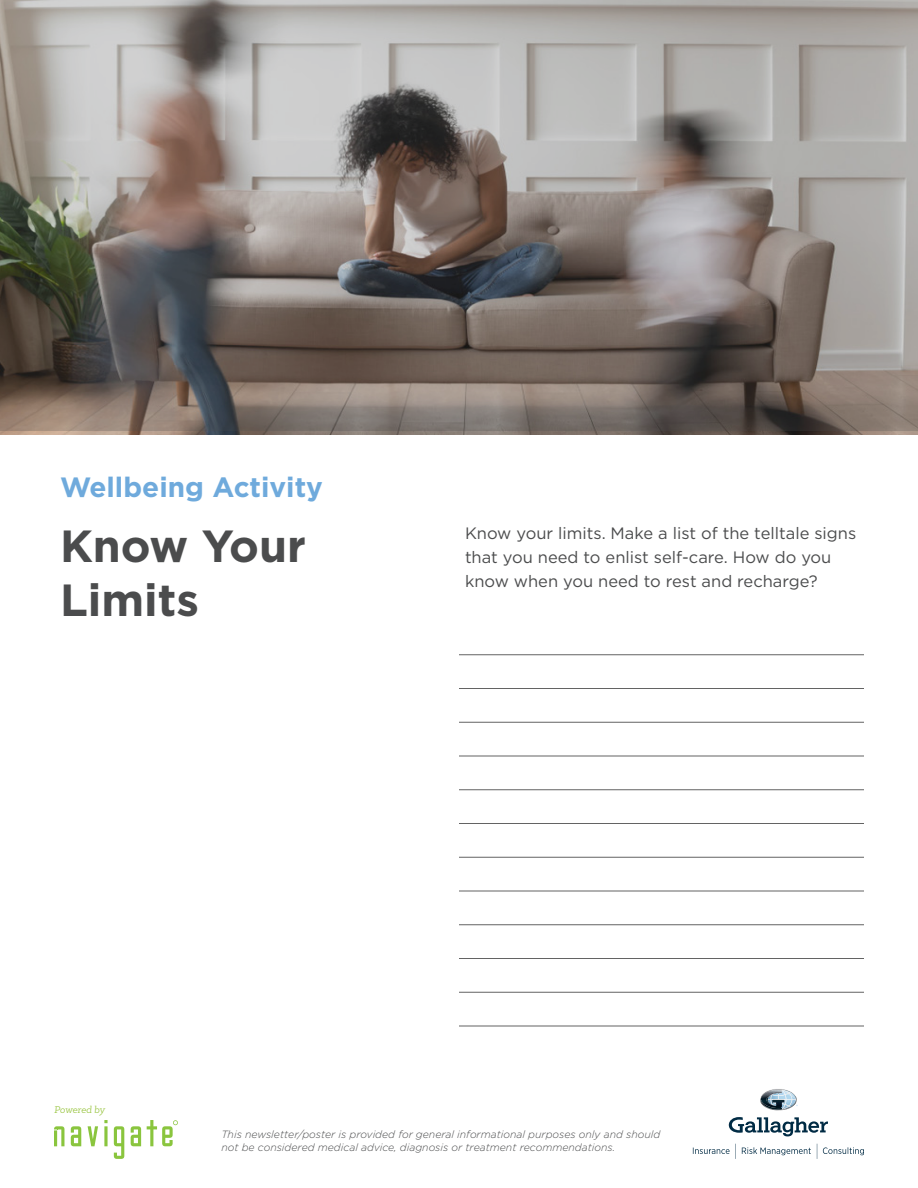
<style>
.page{position:relative;width:918px;height:1188px;background:#fff}
.page>*{position:absolute;margin:0;border:0;box-sizing:border-box;transform-origin:0 0}
.Header_for_body_copy{font:700 45px "Gotham";color:#4b4c4d}
.Header_for_body_copy-2{font:700 27.9px "Gotham";color:#6faadc}
.body_copy{font:16.5px/24px "Gotham";color:#4b4c4d}
.t1{font:italic 300 10.5px/12.6px "Gotham";color:#4b4c4d}
.t2{font:italic 300 9.75px "Newslab";letter-spacing:-.015em;color:#98c43f}
</style>
<div class="page">
<svg style="left:104px;top:1120px;width:4px;height:3px"></svg>
<svg style="left:71px;top:1126px;width:10px;height:20px"></svg>
<svg style="left:131px;top:1126px;width:10px;height:20px"></svg>
<svg style="left:114px;top:1126px;width:10px;height:33px"></svg>
<svg style="left:88px;top:1126px;width:10px;height:20px"></svg>
<svg style="left:104px;top:1126px;width:4px;height:20px"></svg>
<svg style="left:54px;top:1126px;width:10px;height:20px"></svg>
<svg style="left:147px;top:1120px;width:31px;height:26px"></svg>
<svg style="left:729px;top:1117px;width:99px;height:19px"></svg>
<svg style="left:742px;top:1147px;width:69px;height:8px"></svg>
<svg style="left:817px;top:1144px;width:47px;height:15px"></svg>
<svg style="left:693px;top:1144px;width:43px;height:15px"></svg>
<svg style="left:760px;top:1089px;width:38px;height:22px"></svg>
<svg style="left:0;top:0;width:918px;height:431px;background:#8d8681"></svg>
<hr style="left:459px;top:654px;width:405px;height:1px;background:#636363">
<hr style="left:459px;top:688px;width:405px;height:1px;background:#636363">
<hr style="left:459px;top:722px;width:405px;height:1px;background:#636363">
<hr style="left:459px;top:756px;width:405px;height:1px;background:#636363">
<hr style="left:459px;top:789px;width:405px;height:1px;background:#636363">
<hr style="left:459px;top:823px;width:405px;height:1px;background:#636363">
<hr style="left:459px;top:857px;width:405px;height:1px;background:#636363">
<hr style="left:459px;top:891px;width:405px;height:1px;background:#636363">
<hr style="left:459px;top:924px;width:405px;height:1px;background:#636363">
<hr style="left:459px;top:958px;width:405px;height:1px;background:#636363">
<hr style="left:459px;top:992px;width:405px;height:1px;background:#636363">
<hr style="left:459px;top:1026px;width:405px;height:1px;background:#636363">
<p class="Header_for_body_copy-2" style="left:60px;top:469px;width:265px">Wellbeing Activity</p>
<p class="Header_for_body_copy" style="left:60px;top:516px;width:247px">Know Your</p>
<p class="Header_for_body_copy" style="left:60px;top:570px;width:141px">Limits</p>
<p class="body_copy" style="left:465px;top:521px;width:393px">Know your limits. Make a list of the telltale signs that you need to enlist self-care. How do you know when you need to rest and recharge?</p>
<p class="t2" style="left:54px;top:1103px;width:53px">Powered by</p>
<p class="t1" style="left:221px;top:1128px;width:440px">This newsletter/poster is provided for general informational purposes only and should not be considered medical advice, diagnosis or treatment recommendations.</p>
</div>
